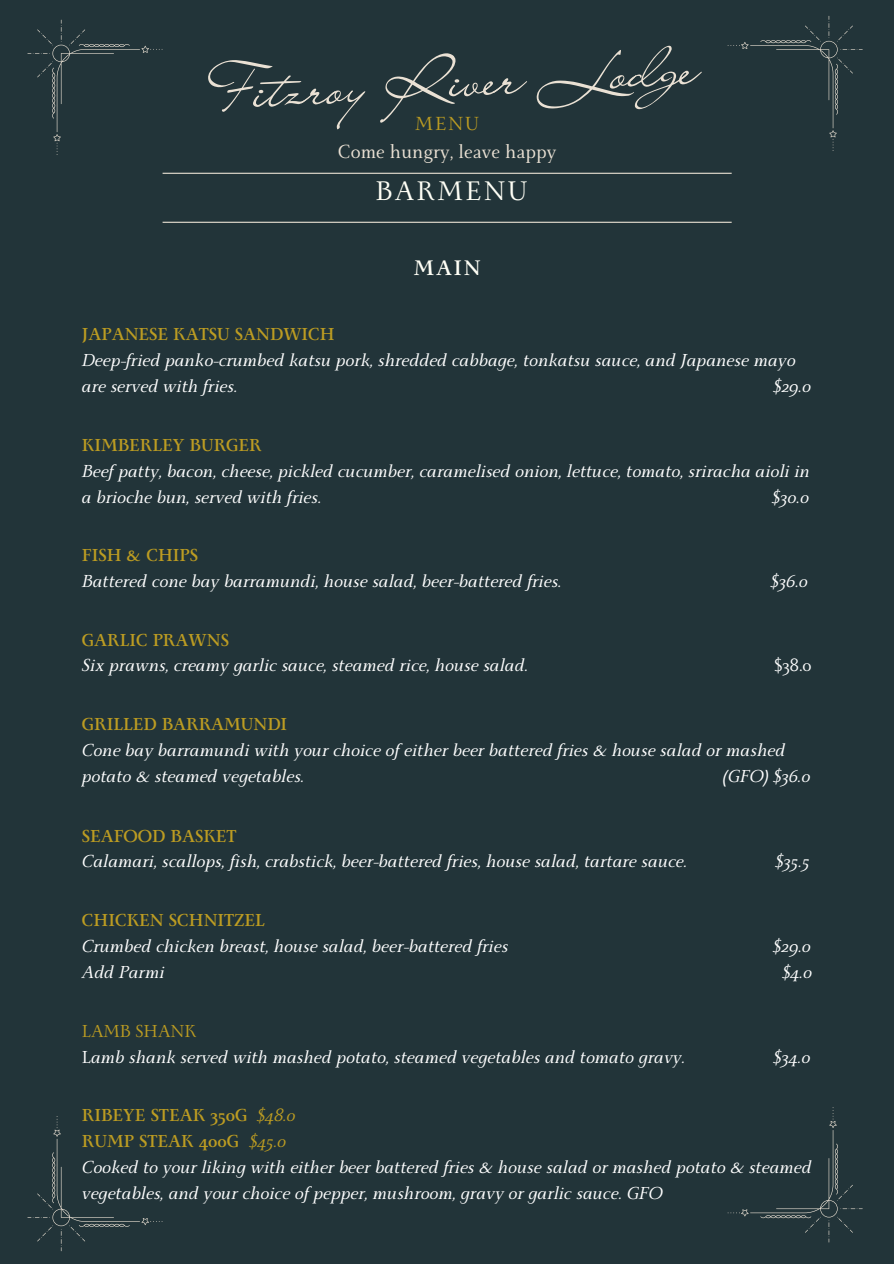
<style>
.page{position:relative;width:894px;height:1264px;background:#fff}
.page>*{position:absolute;margin:0;border:0;box-sizing:border-box;transform-origin:0 0}
.t1{font:57.9px "Liana";color:#eae1d4}
.t2{font:29.85px "Monterchi Serif";letter-spacing:.08em;color:#fffff6}
.t3{font:700 23.4px "Monterchi Serif";color:#fffff6}
.t4{font:21px "Monterchi Serif";color:#eae1d4}
.t5{font:21px "Monterchi Serif";color:#bc9c22}
.t6{font:italic 19.35px/26px "Monterchi Serif";color:#fff}
.t7{font:700 19.35px "Monterchi Serif";color:#bc9c22}
.t8{font:19.35px "Monterchi Serif";color:#bc9c22}
.t9{font:19.35px "Monterchi Serif";color:#fff}
.s1{font-style:normal}
.s2{font-weight:400;font-style:italic}
</style>
<div class="page">
<div style="left:0;top:0;width:893px;height:1263px;background:#223439"></div>
<svg style="left:28px;top:20px;width:134px;height:135px"></svg>
<svg style="left:727px;top:16px;width:135px;height:135px"></svg>
<svg style="left:28px;top:1116px;width:134px;height:135px"></svg>
<svg style="left:727px;top:1107px;width:135px;height:135px"></svg>
<hr style="left:162px;top:173px;width:569px;height:1px;background:#eae1d4">
<hr style="left:162px;top:222px;width:569px;height:1px;background:#eae1d4">
<p class="t1" style="left:202px;top:54px;width:497px;rotate:-3deg">Fitzroy River Lodge</p>
<p class="t5" style="left:415px;top:113px;width:65px">MENU</p>
<p class="t4" style="left:338px;top:141px;width:219px">Come hungry, leave happy</p>
<p class="t2" style="left:375px;top:176px;width:153px">BARMENU</p>
<p class="t3" style="left:414px;top:257px;width:68px">MAIN</p>
<p class="t7" style="left:82px;top:325px;width:254px">JAPANESE KATSU SANDWICH</p>
<p class="t6" style="left:82px;top:350px;width:715px">Deep-fried panko-crumbed katsu pork, shredded cabbage, tonkatsu sauce, and Japanese mayo are served with fries.</p>
<p class="t6" style="left:773px;top:376px;width:39px">$29.0</p>
<p class="t7" style="left:82px;top:435px;width:181px">KIMBERLEY BURGER</p>
<p class="t6" style="left:82px;top:460px;width:729px">Beef patty, bacon, cheese, pickled cucumber, caramelised onion, lettuce, tomato, sriracha aioli in a brioche bun, served with fries.</p>
<p class="t6" style="left:772px;top:486px;width:38px">$30.0</p>
<p class="t7" style="left:82px;top:545px;width:118px">FISH &amp; CHIPS</p>
<p class="t6" style="left:82px;top:571px;width:481px">Battered cone bay barramundi, house salad, beer-battered fries.</p>
<p class="t6" style="left:770px;top:571px;width:38px">$36.0</p>
<p class="t7" style="left:82px;top:630px;width:148px">GARLIC PRAWNS</p>
<p class="t6" style="left:82px;top:655px;width:448px">Six prawns, creamy garlic sauce, steamed rice, house salad.</p>
<p class="t9" style="left:774px;top:656px;width:39px">$38.0</p>
<p class="t7" style="left:82px;top:714px;width:207px">GRILLED BARRAMUNDI</p>
<p class="t6" style="left:82px;top:740px;width:704px">Cone bay barramundi with your choice of either beer battered fries &amp; house salad or mashed potato &amp; steamed vegetables.</p>
<p class="t6" style="left:722px;top:766px;width:89px">(GFO) $36.0</p>
<p class="t7" style="left:82px;top:826px;width:156px">SEAFOOD BASKET</p>
<p class="t6" style="left:82px;top:851px;width:606px">Calamari, scallops, fish, crabstick, beer-battered fries, house salad, tartare sauce.</p>
<p class="t6" style="left:775px;top:851px;width:35px">$35.5</p>
<p class="t7" style="left:82px;top:910px;width:184px">CHICKEN SCHNITZEL</p>
<p class="t6" style="left:82px;top:936px;width:428px">Crumbed chicken breast, house salad, beer-battered fries</p>
<p class="t6" style="left:772px;top:936px;width:39px">$29.0</p>
<p class="t6" style="left:82px;top:962px;width:84px">Add Parmi</p>
<p class="t6" style="left:782px;top:962px;width:31px">$4.0</p>
<p class="t8" style="left:82px;top:1021px;width:116px">LAMB SHANK</p>
<p class="t6" style="left:82px;top:1046px;width:604px"><span class="s1">L</span>amb shank served with mashed potato, steamed vegetables and tomato gravy.</p>
<p class="t6" style="left:773px;top:1046px;width:38px">$34.0</p>
<p class="t7" style="left:82px;top:1105px;width:215px">RIBEYE STEAK 350G <span class="s2">$48.0</span></p>
<p class="t7" style="left:82px;top:1131px;width:206px">RUMP STEAK 400G <span class="s2">$45.0</span></p>
<p class="t6" style="left:82px;top:1157px;width:731px">Cooked to your liking with either beer battered fries &amp; house salad or mashed potato &amp; steamed vegetables, and your choice of pepper, mushroom, gravy or garlic sauce. GFO</p>
</div>
